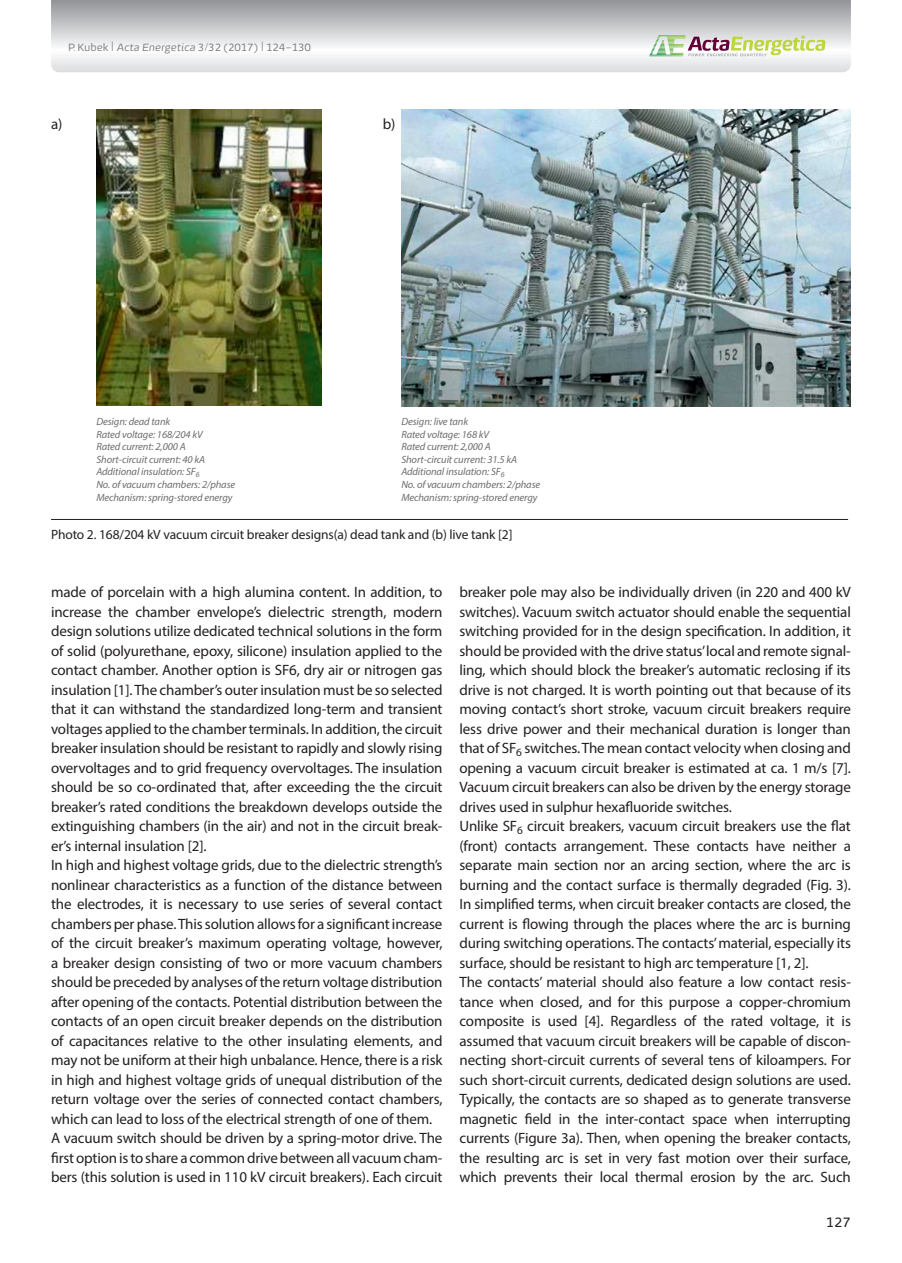
<style>
.page{position:relative;width:902px;height:1263px;background:#fff}
.page>*{position:absolute;margin:0;border:0;box-sizing:border-box;transform-origin:0 0}
.t1{font:15px/19.5px "Myriad Pro";letter-spacing:-.01em;color:#231f20}
.t2{font:13.5px "Myriad Pro";letter-spacing:-.01em;color:#231f20}
.t3{font:13.5px "Energa";color:#231f20}
.t4{font:italic 10.5px/12.6px "Myriad Pro";letter-spacing:-.01em;color:#6c6d70}
.t5{font:10.5px "Energa";letter-spacing:-.01em;color:#808285}
.s1{font-size:13.5px}
.s2{font-style:italic}
</style>
<div class="page">
<svg style="left:51px;top:0;width:799px;height:72px"></svg>
<svg style="left:649px;top:35px;width:176px;height:21px"></svg>
<img style="left:96px;top:110px;width:225px;height:295px">
<img style="left:401px;top:110px;width:449px;height:296px">
<hr style="left:51px;top:519px;width:797px;height:1px;background:#231f20">
<p class="t5" style="left:68px;top:41px;width:244px">P. Kubek <span class="s1">|</span> <span class="s2">Acta Energetica</span> 3/32 (2017) <span class="s1">|</span> 124–130</p>
<p class="t1" style="left:51px;top:114px;width:13px">a)</p>
<p class="t1" style="left:383px;top:114px;width:14px">b)</p>
<p class="t4" style="left:96px;top:415px;width:140px">Design: dead tank<br>Rated voltage: 168/204 kV<br>Rated current: 2,000 A<br>Short-circuit current: 40 kA<br>Additional insulation: SF<sub>6<br></sub>No. of vacuum chambers: 2/phase<br>Mechanism: spring-stored energy</p>
<p class="t4" style="left:401px;top:415px;width:140px">Design: live tank<br>Rated voltage: 168 kV<br>Rated current: 2,000 A<br>Short-circuit current: 31.5 kA<br>Additional insulation: SF<sub>6<br></sub>No. of vacuum chambers: 2/phase<br>Mechanism: spring-stored energy</p>
<p class="t2" style="left:51px;top:526px;width:463px">Photo 2. 168/204 kV vacuum circuit breaker designs(a) dead tank and (b) live tank [2]</p>
<p class="t1" style="left:51px;top:582px;width:393px">made of porcelain with a high alumina content. In addition, to increase the chamber envelope’s dielectric strength, modern design solutions utilize dedicated technical solutions in the form of solid (polyurethane, epoxy, silicone) insulation applied to the contact chamber. Another option is SF6, dry air or nitrogen gas insulation [1]. The chamber’s outer insulation must be so selected that it can withstand the standardized long-term and transient voltages applied to the chamber terminals. In addition, the circuit breaker insulation should be resistant to rapidly and slowly rising overvoltages and to grid frequency overvoltages. The insulation should be so co-ordinated that, after exceeding the the circuit breaker’s rated conditions the breakdown develops outside the extinguishing chambers (in the air) and not in the circuit break&shy;er’s internal insulation [2].<br>In high and highest voltage grids, due to the dielectric strength’s nonlinear characteristics as a function of the distance between the electrodes, it is necessary to use series of several contact chambers per phase. This solution allows for a significant increase of the circuit breaker’s maximum operating voltage, however, a breaker design consisting of two or more vacuum chambers should be preceded by analyses of the return voltage distribution after opening of the contacts. Potential distribution between the contacts of an open circuit breaker depends on the distribution of capacitances relative to the other insulating elements, and may not be uniform at their high unbalance. Hence, there is a risk in high and highest voltage grids of unequal distribution of the return voltage over the series of connected contact chambers, which can lead to loss of the electrical strength of one of them.<br>A vacuum switch should be driven by a spring-motor drive. The first option is to share a common drive between all vacuum cham&shy;bers (this solution is used in 110 kV circuit breakers). Each circuit</p>
<p class="t1" style="left:459px;top:582px;width:393px">breaker pole may also be individually driven (in 220 and 400 kV switches). Vacuum switch actuator should enable the sequential switching provided for in the design specification. In addition, it should be provided with the drive status’ local and remote signal&shy;ling, which should block the breaker’s automatic reclosing if its drive is not charged. It is worth pointing out that because of its moving contact’s short stroke, vacuum circuit breakers require less drive power and their mechanical duration is longer than that of SF<sub>6</sub> switches. The mean contact velocity when closing and opening a vacuum circuit breaker is estimated at ca. 1 m/s [7].<br>Vacuum circuit breakers can also be driven by the energy storage drives used in sulphur hexafluoride switches.<br>Unlike SF<sub>6</sub> circuit breakers, vacuum circuit breakers use the flat (front) contacts arrangement. These contacts have neither a separate main section nor an arcing section, where the arc is burning and the contact surface is thermally degraded (Fig. 3).<br>In simplified terms, when circuit breaker contacts are closed, the current is flowing through the places where the arc is burning during switching operations. The contacts’ material, especially its surface, should be resistant to high arc temperature [1, 2].<br>The contacts’ material should also feature a low contact resis&shy;tance when closed, and for this purpose a copper-chromium composite is used [4]. Regardless of the rated voltage, it is assumed that vacuum circuit breakers will be capable of discon&shy;necting short-circuit currents of several tens of kiloampers. For such short-circuit currents, dedicated design solutions are used.<br>Typically, the contacts are so shaped as to generate transverse magnetic field in the inter-contact space when interrupting currents (Figure 3a). Then, when opening the breaker contacts, the resulting arc is set in very fast motion over their surface, which prevents their local thermal erosion by the arc. Such</p>
<p class="t3" style="left:825px;top:1213px;width:26px">127</p>
</div>
